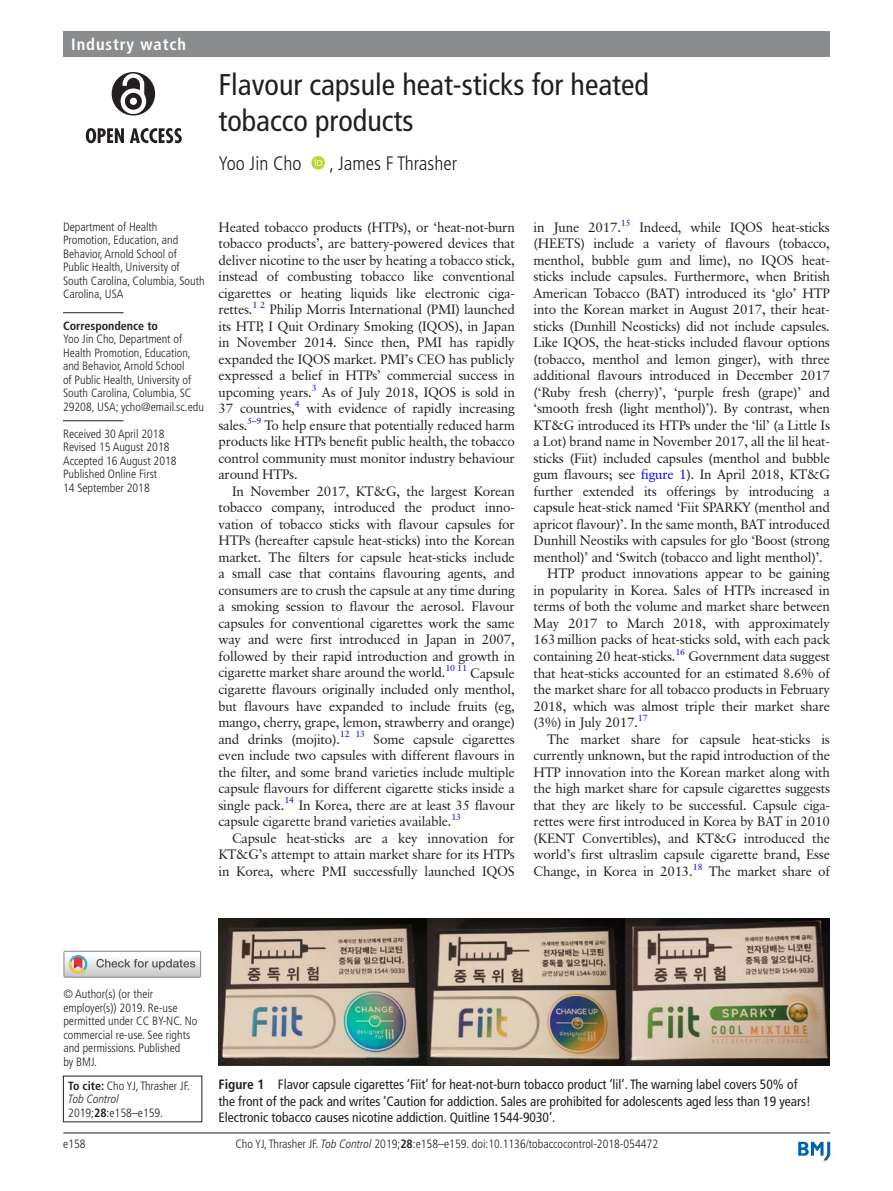
<style>
.page{position:relative;width:893px;height:1191px;background:#fff}
.page>*{position:absolute;margin:0;border:0;box-sizing:border-box;transform-origin:0 0}
.t1{font:condensed 30px/36px "Frutiger LT Pro";color:#231f20}
.t2{font:300 condensed 19.5px "Frutiger LT Pro";color:#231f20}
.t3{font:700 condensed 16.5px "Frutiger LT Pro";letter-spacing:.055em;color:#fff}
.t4{font:13.5px/16.5px "Classical Garamond BT";letter-spacing:-.015em;color:#231f20;text-align:justify}
.t5{font:condensed 13.5px/16.5px "Frutiger LT Pro";color:#231f20}
.t6{font:300 condensed 12px/13.5px "Frutiger LT Pro";color:#231f20}
.t7{font:300 condensed 12px/13.5px "Frutiger LT Std";color:#231f20}
.t8{font:700 condensed 12px "Frutiger LT Pro";color:#231f20}
.s1{color:#00f}
.s2{font-weight:700}
.s3{font-style:italic}
</style>
<div class="page">
<hr style="left:63px;top:1132px;width:767px;height:1px;background:#231f20">
<svg style="left:798px;top:1141px;width:32px;height:19px"></svg>
<svg style="left:311px;top:156px;width:14px;height:14px"></svg>
<div style="left:63px;top:31px;width:767px;height:25px;background:#8a8c8e"></div>
<hr style="left:63px;top:312px;width:61px;height:1px;background:#231f20">
<hr style="left:63px;top:420px;width:61px;height:1px;background:#231f20">
<div style="left:63px;top:950px;width:138px;height:27px;border:1px solid #969090"></div>
<svg style="left:64px;top:951px;width:137px;height:26px"></svg>
<img style="left:219px;top:918px;width:611px;height:147px">
<div style="left:112px;top:72px;width:43px;height:43px;background:#231f20;border-radius:50%"></div>
<svg style="left:86px;top:128px;width:38px;height:15px"></svg>
<svg style="left:130px;top:128px;width:52px;height:15px"></svg>
<svg style="left:118px;top:72px;width:30px;height:44px"></svg>
<div style="left:130px;top:98px;width:7px;height:7px;background:#fff;border-radius:50%"></div>
<p class="t3" style="left:71px;top:34px;width:116px">Industry watch</p>
<h1 class="t1" style="left:219px;top:66px;width:432px">Flavour capsule heat-sticks for heated tobacco products</h1>
<h2 class="t2" style="left:219px;top:152px;width:85px">Yoo Jin Cho</h2>
<h2 class="t2" style="left:330px;top:152px;width:129px">, James F Thrasher</h2>
<p class="t6" style="left:63px;top:220px;width:143px">Department of Health<br>Promotion, Education, and<br>Behavior, Arnold School of<br>Public Health, University of<br>South Carolina, Columbia, South<br>Carolina, USA</p>
<p class="t8" style="left:63px;top:318px;width:97px">Correspondence to</p>
<p class="t6" style="left:63px;top:332px;width:143px">Yoo Jin Cho, Department of<br>Health Promotion, Education, and Behavior, Arnold School<br>of Public Health, University of<br>South Carolina, Columbia, SC<br>29208, USA; ycho@email.sc.edu</p>
<p class="t6" style="left:63px;top:427px;width:108px">Received 30 April 2018<br>Revised 15 August 2018</p>
<p class="t7" style="left:63px;top:454px;width:115px">Accepted 16 August 2018<br>Published Online First<br>14 September 2018</p>
<p class="t4" style="left:219px;top:219px;width:298px">Heated tobacco products (HTPs), or ‘heat-not-burn tobacco products’, are battery-powered devices that deliver nicotine to the user by heating a tobacco stick, instead of combusting tobacco like conventional cigarettes or heating liquids like electronic ciga&shy;rettes.<sup>1</sup> <sup>2</sup> Philip Morris International (PMI) launched its HTP, I Quit Ordinary Smoking (IQOS), in Japan in November 2014. Since then, PMI has rapidly expanded the IQOS market. PMI’s CEO has publicly expressed a belief in HTPs’ commercial success in upcoming years.<sup>3</sup> As of July 2018, IQOS is sold in 37 countries,<sup>4</sup> with evidence of rapidly increasing sales.<sup>5–9</sup> To help ensure that potentially reduced harm products like HTPs benefit public health, the tobacco control community must monitor industry behaviour around HTPs.</p>
<p class="t4" style="left:219px;top:483px;width:298px;text-indent:14px">In November 2017, KT&amp;G, the largest Korean tobacco company, introduced the product inno&shy;vation of tobacco sticks with flavour capsules for HTPs (hereafter capsule heat-sticks) into the Korean market. The filters for capsule heat-sticks include a small case that contains flavouring agents, and consumers are to crush the capsule at any time during a smoking session to flavour the aerosol. Flavour capsules for conventional cigarettes work the same way and were first introduced in Japan in 2007, followed by their rapid introduction and growth in cigarette market share around the world.<sup>10</sup> <sup>11</sup> Capsule cigarette flavours originally included only menthol, but flavours have expanded to include fruits (eg, mango, cherry, grape, lemon, strawberry and orange) and drinks (mojito).<sup>12</sup> <sup>13</sup> Some capsule cigarettes even include two capsules with different flavours in the filter, and some brand varieties include multiple capsule flavours for different cigarette sticks inside a single pack.<sup>14</sup> In Korea, there are at least 35 flavour capsule cigarette brand varieties available.<sup>13</sup></p>
<p class="t4" style="left:219px;top:829px;width:298px;text-indent:14px">Capsule heat-sticks are a key innovation for KT&amp;G’s attempt to attain market share for its HTPs in Korea, where PMI successfully launched IQOS</p>
<p class="t4" style="left:534px;top:219px;width:298px">in June 2017.<sup>15</sup> Indeed, while IQOS heat-sticks</p>
<p class="t4" style="left:534px;top:235px;width:298px">(HEETS) include a variety of flavours (tobacco,</p>
<p class="t4" style="left:534px;top:252px;width:298px">menthol, bubble gum and lime), no IQOS heat-</p>
<p class="t4" style="left:534px;top:268px;width:298px">sticks include capsules. Furthermore, when British</p>
<p class="t4" style="left:534px;top:285px;width:298px">American Tobacco (BAT) introduced its ‘glo’ HTP</p>
<p class="t4" style="left:534px;top:301px;width:298px">into the Korean market in August 2017, their heat-</p>
<p class="t4" style="left:534px;top:318px;width:298px">sticks (Dunhill Neosticks) did not include capsules.</p>
<p class="t4" style="left:534px;top:334px;width:298px">Like IQOS, the heat-sticks included flavour options</p>
<p class="t4" style="left:534px;top:351px;width:298px">(tobacco, menthol and lemon ginger), with three</p>
<p class="t4" style="left:534px;top:367px;width:298px">additional flavours introduced in December 2017</p>
<p class="t4" style="left:534px;top:384px;width:298px">(‘Ruby fresh (cherry)’, ‘purple fresh (grape)’ and</p>
<p class="t4" style="left:534px;top:400px;width:298px">‘smooth fresh (light menthol)’). By contrast, when</p>
<p class="t4" style="left:534px;top:417px;width:298px">KT&amp;G introduced its HTPs under the ‘lil’ (a Little Is</p>
<p class="t4" style="left:534px;top:433px;width:298px">a Lot) brand name in November 2017, all the lil heat-</p>
<p class="t4" style="left:534px;top:450px;width:298px">sticks (Fiit) included capsules (menthol and bubble</p>
<p class="t4" style="left:534px;top:466px;width:298px">gum flavours; see <span class="s1">figure 1</span>). In April 2018, KT&amp;G</p>
<p class="t4" style="left:534px;top:483px;width:298px">further extended its offerings by introducing a</p>
<p class="t4" style="left:534px;top:499px;width:298px">capsule heat-stick named ‘Fiit SPARKY (menthol and</p>
<p class="t4" style="left:534px;top:516px;width:298px">apricot flavour)’. In the same month, BAT introduced</p>
<p class="t4" style="left:534px;top:532px;width:298px">Dunhill Neostiks with capsules for glo ‘Boost (strong</p>
<p class="t4" style="left:534px;top:549px;width:291px">menthol)’ and ‘Switch (tobacco and light menthol)’.</p>
<p class="t4" style="left:547px;top:565px;width:284px">HTP product innovations appear to be gaining</p>
<p class="t4" style="left:534px;top:582px;width:298px">in popularity in Korea. Sales of HTPs increased in</p>
<p class="t4" style="left:534px;top:598px;width:298px">terms of both the volume and market share between</p>
<p class="t4" style="left:534px;top:615px;width:298px">May 2017 to March 2018, with approximately</p>
<p class="t4" style="left:534px;top:631px;width:298px">163million packs of heat-sticks sold, with each pack</p>
<p class="t4" style="left:534px;top:648px;width:298px">containing 20 heat-sticks.<sup>16</sup> Government data suggest</p>
<p class="t4" style="left:534px;top:664px;width:298px">that heat-sticks accounted for an estimated 8.6% of</p>
<p class="t4" style="left:534px;top:681px;width:298px">the market share for all tobacco products in February</p>
<p class="t4" style="left:534px;top:697px;width:298px">2018, which was almost triple their market share</p>
<p class="t4" style="left:534px;top:714px;width:116px">(3%) in July 2017.<sup>17</sup></p>
<p class="t4" style="left:547px;top:730px;width:284px">The market share for capsule heat-sticks is</p>
<p class="t4" style="left:534px;top:747px;width:298px">currently unknown, but the rapid introduction of the</p>
<p class="t4" style="left:534px;top:763px;width:298px">HTP innovation into the Korean market along with</p>
<p class="t4" style="left:534px;top:780px;width:298px">the high market share for capsule cigarettes suggests</p>
<p class="t4" style="left:534px;top:796px;width:298px">that they are likely to be successful. Capsule ciga-</p>
<p class="t4" style="left:534px;top:813px;width:298px">rettes were first introduced in Korea by BAT in 2010</p>
<p class="t4" style="left:534px;top:829px;width:298px">(KENT Convertibles), and KT&amp;G introduced the</p>
<p class="t4" style="left:534px;top:846px;width:298px">world’s first ultraslim capsule cigarette brand, Esse</p>
<p class="t4" style="left:534px;top:862px;width:298px">Change, in Korea in 2013.<sup>18</sup> The market share of</p>
<p class="t6" style="left:63px;top:987px;width:136px">© Author(s) (or their employer(s)) 2019. Re-use permitted under CC BY-NC. No commercial re-use. See rights and permissions. Published<br>by BMJ.</p>
<p class="t6" style="left:68px;top:1079px;width:123px"><span class="s2">To cite:</span> Cho YJ, Thrasher JF.<br><span class="s3">Tob Control<br></span>2019;<span class="s2">28</span>:e158–e159.</p>
<p class="t5" style="left:219px;top:1076px;width:594px"><span class="s2">Figure 1</span> Flavor capsule cigarettes ‘Fiit’ for heat-not-burn tobacco product ‘lil’. The warning label covers 50% of the front of the pack and writes ‘Caution for addiction. Sales are prohibited for adolescents aged less than 19 years!<br>Electronic tobacco causes nicotine addiction. Quitline 1544-9030’.</p>
<p class="t6" style="left:63px;top:1136px;width:24px">e158</p>
<p class="t6" style="left:235px;top:1136px;width:424px">Cho YJ, Thrasher JF. <span class="s3">Tob Control</span> 2019;<span class="s2">28</span>:e158–e159. doi:10.1136/tobaccocontrol-2018-054472</p>
</div>
